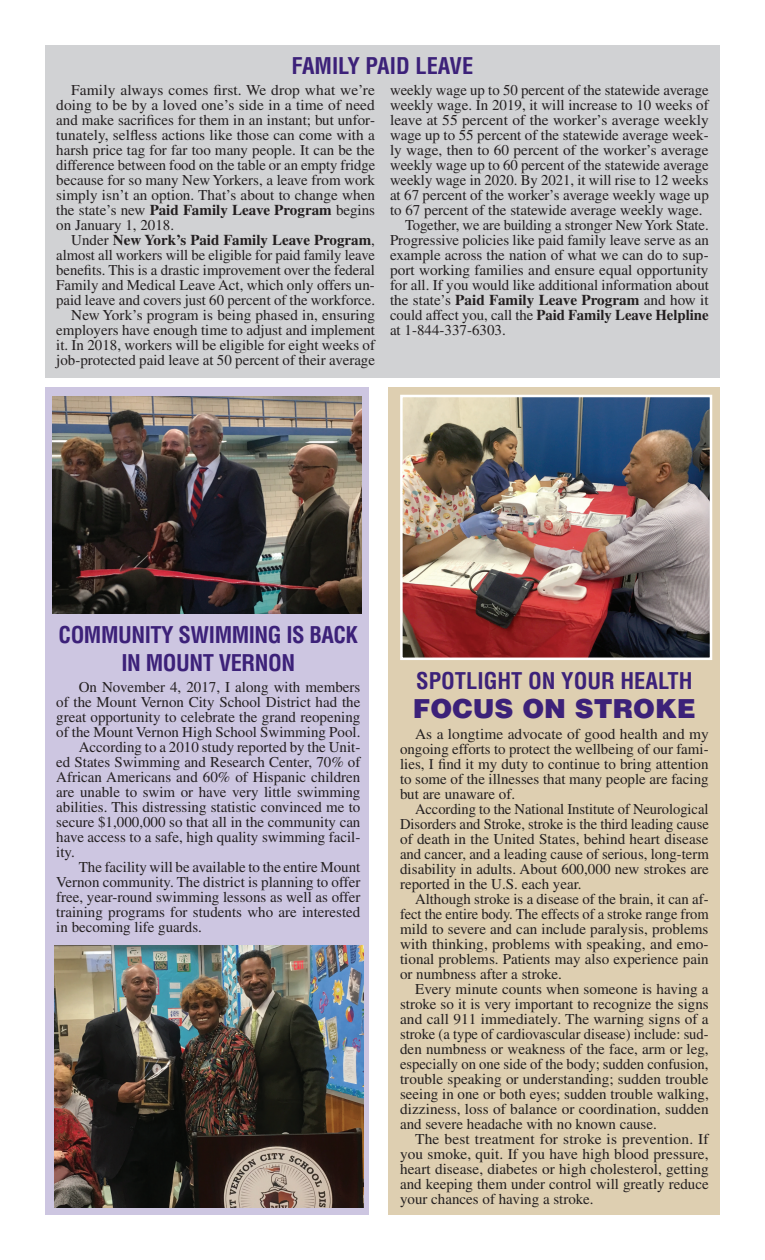
<style>
.page{position:relative;width:765px;height:1260px;background:#fff}
.page>*{position:absolute;margin:0;border:0;box-sizing:border-box;transform-origin:0 0}
.t1{font:900 26.25px "Helvetica";color:#3c2179}
.t2{font:700 condensed 22.5px/28.8px "Helvetica";letter-spacing:-.02em;color:#3c2179;text-align:center}
.t3{font:700 condensed 22.5px "Helvetica";color:#3c2179}
.t4{font:15px/15px "Times";color:#231f20;text-align:justify}
.t5{font:700 15px "Times";letter-spacing:-.005em;color:#231f20}
.s1{font-weight:700}
.s2{font-weight:400}
</style>
<div class="page">
<div style="left:45px;top:387px;width:324px;height:828px;background:#cdc6e1"></div>
<div style="left:45px;top:45px;width:675px;height:333px;background:#d1d2d4"></div>
<div style="left:389px;top:387px;width:331px;height:828px;background:#decfb1"></div>
<img style="left:403px;top:398px;width:306px;height:259px">
<div style="left:400px;top:395px;width:312px;height:265px;border:2px solid #fff"></div>
<img style="left:53px;top:396px;width:309px;height:218px">
<img style="left:54px;top:945px;width:310px;height:263px">
<h2 class="t3" style="left:292px;top:52px;width:183px">FAMILY PAID LEAVE</h2>
<p class="t4" style="left:56px;top:82px;width:320px;text-indent:15px">Family always comes first. We drop what we’re doing to be by a loved one’s side in a time of need and make sacrifices for them in an instant; but unfor&shy;tunately, selfless actions like those can come with a harsh price tag for far too many people. It can be the difference between food on the table or an empty fridge because for so many New Yorkers, a leave from work simply isn’t an option. That’s about to change when the state’s new <span class="s1">Paid Family Leave Program</span> begins on January 1, 2018.</p>
<p class="t4" style="left:56px;top:232px;width:320px;text-align:right">Under <span class="s1">New York’s Paid Family Leave Program</span>, almost all workers will be eligible for paid family leave benefits. This is a drastic improvement over the federal Family and Medical Leave Act, which only offers un&shy;paid leave and covers just 60 percent of the workforce.<br>New York’s program is being phased in, ensuring employers have enough time to adjust and implement it. In 2018, workers will be eligible for eight weeks of job-protected paid leave at 50 percent of their average</p>
<p class="t4" style="left:390px;top:82px;width:320px">weekly wage up to 50 percent of the statewide average</p>
<p class="t4" style="left:390px;top:97px;width:320px">weekly wage. In 2019, it will increase to 10 weeks of</p>
<p class="t4" style="left:390px;top:112px;width:320px">leave at 55 percent of the worker’s average weekly</p>
<p class="t4" style="left:390px;top:127px;width:320px">wage up to 55 percent of the statewide average week-</p>
<p class="t4" style="left:390px;top:142px;width:320px">ly wage, then to 60 percent of the worker’s average</p>
<p class="t4" style="left:390px;top:157px;width:320px">weekly wage up to 60 percent of the statewide average</p>
<p class="t4" style="left:390px;top:172px;width:320px">weekly wage in 2020. By 2021, it will rise to 12 weeks</p>
<p class="t4" style="left:390px;top:187px;width:320px">at 67 percent of the worker’s average weekly wage up</p>
<p class="t4" style="left:390px;top:202px;width:314px">to 67 percent of the statewide average weekly wage.</p>
<p class="t4" style="left:405px;top:217px;width:305px">Together, we are building a stronger New York State.</p>
<p class="t4" style="left:390px;top:232px;width:320px">Progressive policies like paid family leave serve as an</p>
<p class="t4" style="left:390px;top:247px;width:320px">example across the nation of what we can do to sup-</p>
<p class="t4" style="left:390px;top:262px;width:320px">port working families and ensure equal opportunity</p>
<p class="t4" style="left:390px;top:277px;width:320px">for all. If you would like additional information about</p>
<p class="t5" style="left:390px;top:291px;width:320px"><span class="s2">the state’s</span> Paid Family Leave Program <span class="s2">and how it</span></p>
<p class="t5" style="left:390px;top:306px;width:320px"><span class="s2">could affect you, call the</span> Paid Family Leave Helpline</p>
<p class="t4" style="left:390px;top:322px;width:117px">at 1-844-337-6303.</p>
<h2 class="t2" style="left:59px;top:620px;width:301px">COMMUNITY SWIMMING IS BACK<br>IN MOUNT VERNON</h2>
<p class="t4" style="left:79px;top:679px;width:283px">On November 4, 2017, I along with members</p>
<p class="t4" style="left:56px;top:694px;width:306px">of the Mount Vernon City School District had the</p>
<p class="t4" style="left:56px;top:709px;width:306px">great opportunity to celebrate the grand reopening</p>
<p class="t4" style="left:56px;top:724px;width:306px">of the Mount Vernon High School Swimming Pool.</p>
<p class="t4" style="left:79px;top:739px;width:283px">According to a 2010 study reported by the Unit-</p>
<p class="t4" style="left:56px;top:754px;width:306px">ed States Swimming and Research Center, 70% of</p>
<p class="t4" style="left:56px;top:769px;width:306px">African Americans and 60% of Hispanic children</p>
<p class="t4" style="left:56px;top:784px;width:306px">are unable to swim or have very little swimming</p>
<p class="t4" style="left:56px;top:799px;width:306px">abilities. This distressing statistic convinced me to</p>
<p class="t4" style="left:56px;top:814px;width:306px">secure $1,000,000 so that all in the community can</p>
<p class="t4" style="left:56px;top:829px;width:306px">have access to a safe, high quality swimming facil-</p>
<p class="t4" style="left:56px;top:844px;width:20px">ity.</p>
<p class="t4" style="left:79px;top:859px;width:283px">The facility will be available to the entire Mount</p>
<p class="t4" style="left:56px;top:874px;width:306px">Vernon community. The district is planning to offer</p>
<p class="t4" style="left:56px;top:889px;width:306px">free, year-round swimming lessons as well as offer</p>
<p class="t4" style="left:56px;top:904px;width:306px">training programs for students who are interested</p>
<p class="t4" style="left:56px;top:919px;width:147px">in becoming life guards.</p>
<h2 class="t3" style="left:416px;top:667px;width:278px">SPOTLIGHT ON YOUR HEALTH</h2>
<h1 class="t1" style="left:413px;top:692px;width:284px">FOCUS ON STROKE</h1>
<p class="t4" style="left:400px;top:726px;width:310px;text-indent:15px">As a longtime advocate of good health and my ongoing efforts to protect the wellbeing of our fami&shy;lies, I find it my duty to continue to bring attention to some of the illnesses that many people are facing but are unaware of.</p>
<p class="t4" style="left:400px;top:801px;width:310px;text-indent:15px">According to the National Institute of Neurological Disorders and Stroke, stroke is the third leading cause of death in the United States, behind heart disease and cancer, and a leading cause of serious, long-term disability in adults. About 600,000 new strokes are reported in the U.S. each year.</p>
<p class="t4" style="left:400px;top:891px;width:310px;text-indent:15px">Although stroke is a disease of the brain, it can af&shy;fect the entire body. The effects of a stroke range from mild to severe and can include paralysis, problems with thinking, problems with speaking, and emo&shy;tional problems. Patients may also experience pain or numbness after a stroke.</p>
<p class="t4" style="left:400px;top:981px;width:310px;text-indent:15px">Every minute counts when someone is having a stroke so it is very important to recognize the signs and call 911 immediately. The warning signs of a stroke (a type of cardiovascular disease) include: sud&shy;den numbness or weakness of the face, arm or leg, especially on one side of the body; sudden confusion, trouble speaking or understanding; sudden trouble seeing in one or both eyes; sudden trouble walking, dizziness, loss of balance or coordination, sudden and severe headache with no known cause.</p>
<p class="t4" style="left:400px;top:1131px;width:310px;text-indent:15px">The best treatment for stroke is prevention. If you smoke, quit. If you have high blood pressure, heart disease, diabetes or high cholesterol, getting and keeping them under control will greatly reduce your chances of having a stroke.</p>
</div>
